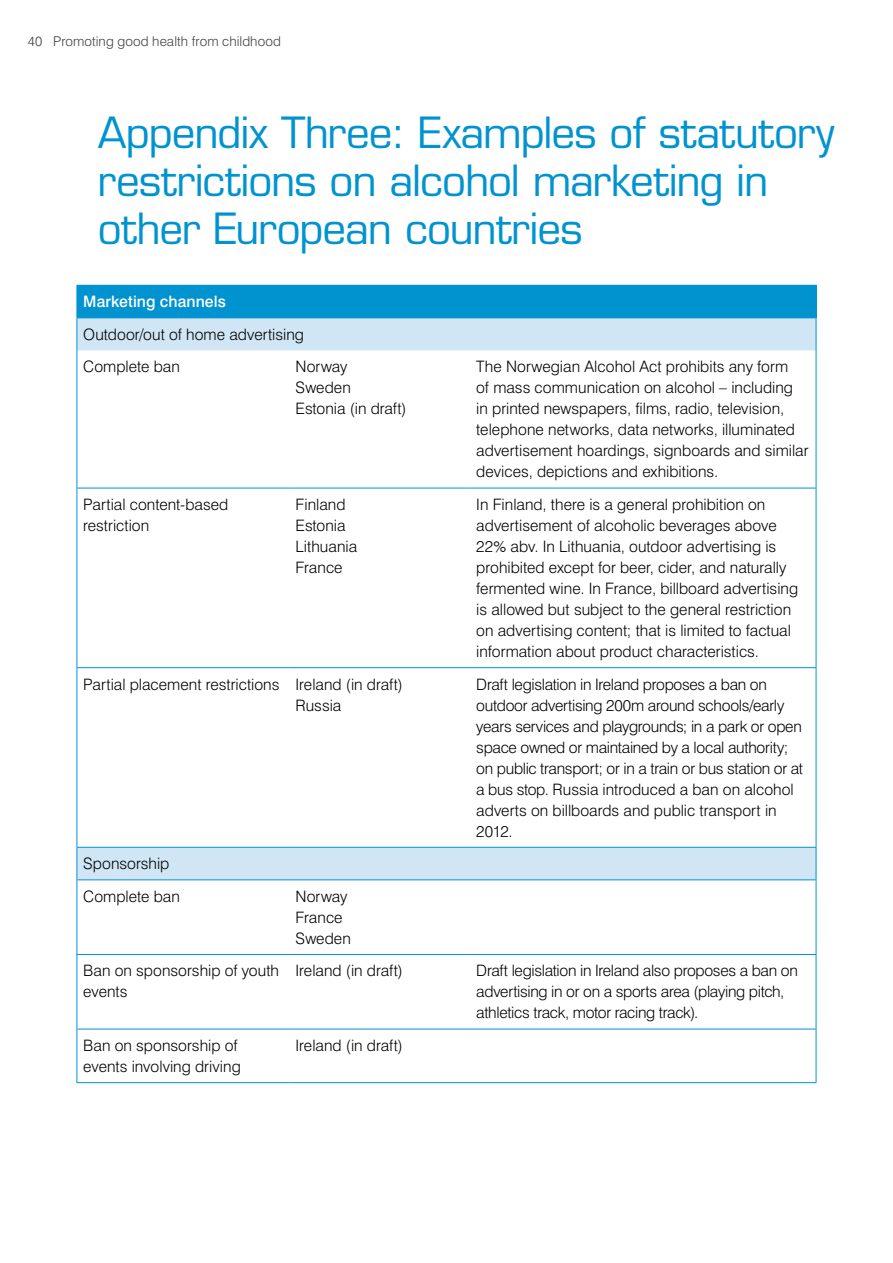
<style>
.page{position:relative;width:893px;height:1263px;background:#fff}
.page>*{position:absolute;margin:0;border:0;box-sizing:border-box;transform-origin:0 0}
.t1{font:42px/48px "Eurostile";letter-spacing:-.025em;color:#0093d0}
.t2{font:300 15.75px/21px "Swiss 721 BT";color:#000}
.t3{font:300 15.75px/21px "Swiss 721 BT";letter-spacing:-.02em;color:#000}
.t4{font:500 15.75px "Swiss 721 BT";letter-spacing:.005em;color:#fff}
.t5{font:300 13.5px "Swiss 721 BT";letter-spacing:.01em;color:#414042}
</style>
<div class="page">
<div style="left:77px;top:285px;width:739px;height:33px;background:#0093d0"></div>
<svg style="left:78px;top:318px;width:738px;height:561px"></svg>
<hr style="left:816px;top:286px;width:1px;height:31px;background:#0093d0">
<hr style="left:77px;top:318px;width:1px;height:32px;background:#0093d0">
<hr style="left:816px;top:318px;width:1px;height:32px;background:#0093d0">
<hr style="left:77px;top:350px;width:1px;height:138px;background:#0093d0">
<hr style="left:816px;top:350px;width:1px;height:138px;background:#0093d0">
<hr style="left:77px;top:488px;width:212px;height:1px;background:#0093d0">
<hr style="left:77px;top:488px;width:1px;height:179px;background:#0093d0">
<hr style="left:289px;top:488px;width:181px;height:1px;background:#0093d0">
<hr style="left:470px;top:488px;width:346px;height:1px;background:#0093d0">
<hr style="left:816px;top:488px;width:1px;height:179px;background:#0093d0">
<hr style="left:77px;top:667px;width:212px;height:1px;background:#0093d0">
<hr style="left:77px;top:668px;width:1px;height:179px;background:#0093d0">
<hr style="left:289px;top:667px;width:181px;height:1px;background:#0093d0">
<hr style="left:470px;top:667px;width:346px;height:1px;background:#0093d0">
<hr style="left:816px;top:668px;width:1px;height:179px;background:#0093d0">
<hr style="left:77px;top:847px;width:212px;height:1px;background:#0093d0">
<hr style="left:77px;top:848px;width:1px;height:31px;background:#0093d0">
<hr style="left:289px;top:847px;width:181px;height:1px;background:#0093d0">
<hr style="left:470px;top:847px;width:346px;height:1px;background:#0093d0">
<hr style="left:816px;top:848px;width:1px;height:31px;background:#0093d0">
<hr style="left:77px;top:879px;width:212px;height:1px;background:#0093d0">
<hr style="left:77px;top:880px;width:1px;height:74px;background:#0093d0">
<hr style="left:289px;top:879px;width:181px;height:1px;background:#0093d0">
<hr style="left:470px;top:879px;width:346px;height:1px;background:#0093d0">
<hr style="left:816px;top:880px;width:1px;height:74px;background:#0093d0">
<hr style="left:77px;top:954px;width:212px;height:1px;background:#0093d0">
<hr style="left:77px;top:955px;width:1px;height:74px;background:#0093d0">
<hr style="left:289px;top:954px;width:181px;height:1px;background:#0093d0">
<hr style="left:470px;top:954px;width:346px;height:1px;background:#0093d0">
<hr style="left:816px;top:955px;width:1px;height:74px;background:#0093d0">
<hr style="left:77px;top:1029px;width:212px;height:1px;background:#0093d0">
<hr style="left:77px;top:1029px;width:1px;height:53px;background:#0093d0">
<hr style="left:289px;top:1029px;width:181px;height:1px;background:#0093d0">
<hr style="left:470px;top:1029px;width:346px;height:1px;background:#0093d0">
<hr style="left:816px;top:1029px;width:1px;height:53px;background:#0093d0">
<hr style="left:77px;top:1082px;width:212px;height:1px;background:#0093d0">
<hr style="left:289px;top:1082px;width:181px;height:1px;background:#0093d0">
<hr style="left:470px;top:1082px;width:346px;height:1px;background:#0093d0">
<p class="t5" style="left:28px;top:33px;width:255px">40 Promoting good health from childhood</p>
<h1 class="t1" style="left:98px;top:109px;width:738px">Appendix Three: Examples of statutory restrictions on alcohol marketing in other European countries</h1>
<p class="t4" style="left:83px;top:292px;width:144px">Marketing channels</p>
<p class="t2" style="left:83px;top:318px;width:222px;line-height:32.5px">Outdoor/out of home advertising<br>Complete ban</p>
<p class="t2" style="left:296px;top:356px;width:112px">Norway<br>Sweden<br>Estonia (in draft)</p>
<p class="t2" style="left:476px;top:356px;width:334px">The Norwegian Alcohol Act prohibits any form<br>of mass communication on alcohol – including<br>in printed newspapers, films, radio, television, telephone networks, data networks, illuminated advertisement hoardings, signboards and similar devices, depictions and exhibitions.</p>
<p class="t2" style="left:83px;top:494px;width:147px">Partial content-based restriction</p>
<p class="t2" style="left:296px;top:494px;width:63px">Finland<br>Estonia<br>Lithuania<br>France</p>
<p class="t2" style="left:476px;top:494px;width:323px">In Finland, there is a general prohibition on advertisement of alcoholic beverages above 22% abv. In Lithuania, outdoor advertising is prohibited except for beer, cider, and naturally fermented wine. In France, billboard advertising is allowed but subject to the general restriction on advertising content; that is limited to factual information about product characteristics.</p>
<p class="t2" style="left:296px;top:673px;width:109px;text-indent:-212px">Partial placement restrictions Ireland (in draft)<br>Russia</p>
<p class="t2" style="left:476px;top:673px;width:328px">Draft legislation in Ireland proposes a ban on outdoor advertising 200m around schools/early years services and playgrounds; in a park or open space owned or maintained by a local authority; on public transport; or in a train or bus station or at a bus stop. Russia introduced a ban on alcohol adverts on billboards and public transport in 2012.</p>
<p class="t2" style="left:83px;top:847px;width:98px;line-height:32.5px">Sponsorship<br>Complete ban</p>
<p class="t2" style="left:296px;top:885px;width:57px">Norway<br>France<br>Sweden</p>
<p class="t2" style="left:83px;top:960px;width:197px">Ban on sponsorship of youth events</p>
<p class="t2" style="left:296px;top:960px;width:109px">Ireland (in draft)</p>
<p class="t3" style="left:476px;top:960px;width:323px">Draft legislation in Ireland also proposes a ban on advertising in or on a sports area (playing pitch, athletics track, motor racing track).</p>
<p class="t2" style="left:83px;top:1035px;width:159px">Ban on sponsorship of events involving driving</p>
<p class="t2" style="left:296px;top:1035px;width:109px">Ireland (in draft)</p>
</div>
